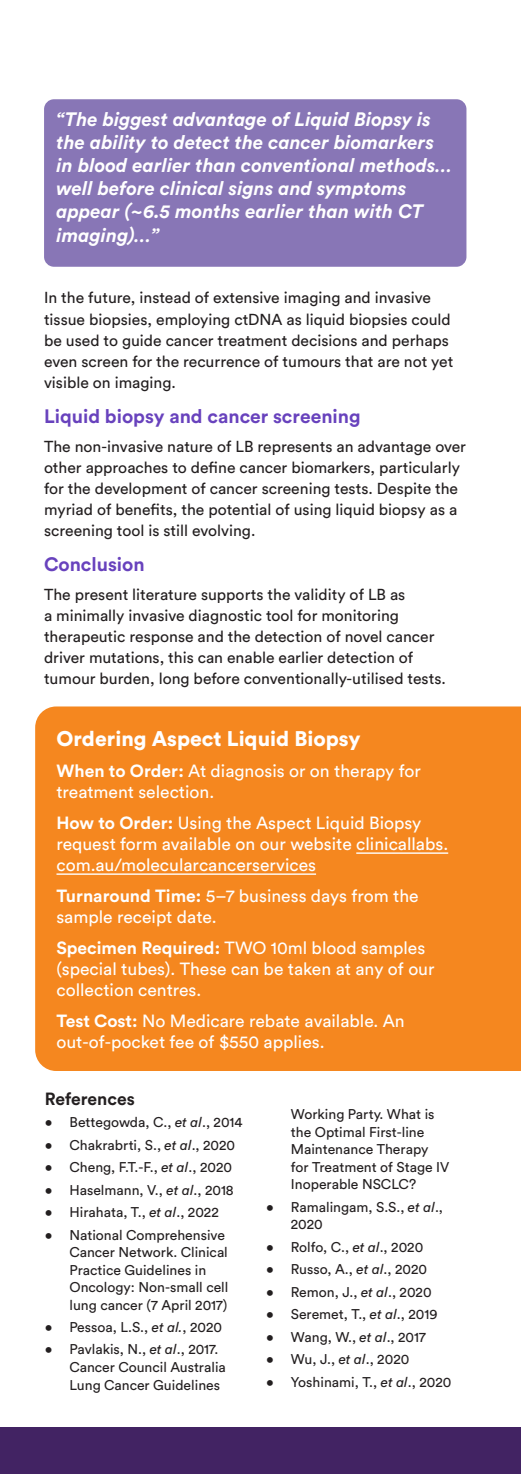
<style>
.page{position:relative;width:521px;height:1474px;background:#fff}
.page>*{position:absolute;margin:0;border:0;box-sizing:border-box;transform-origin:0 0}
.t1{font:900 21px "Circular Std";color:#fff}
.t2{font:italic 700 19.25px/23.1px "Circular Std";color:#fff}
.Head_1_purple_11pt{font:700 19.25px "Circular Std";color:#6842bd}
.t3{font:17.5px/21px "Circular Std";color:#fff}
.Head_1_purple_11pt-2{font:700 17.5px "Circular Std";color:#231f20}
.Body_-_black{font:15.75px/21px "Circular Std";color:#231f20}
.t4{font:14px/17.5px "Circular Std";color:#231f20}
.s1{font-weight:700}
.s2{font-style:italic}
</style>
<div class="page">
<div style="left:0;top:1427px;width:521px;height:46px;background:#422363"></div>
<div style="left:44px;top:99px;width:422px;height:168px;background:#8876b6;border-radius:10px"></div>
<div style="left:35px;top:706px;width:486px;height:364px;background:#f5871f"></div>
<hr style="left:356px;top:852px;width:92px;height:1px;background:#fff">
<hr style="left:56px;top:873px;width:260px;height:1px;background:#fff">
<p class="t2" style="left:56px;top:107px;width:397px">“The biggest advantage of Liquid Biopsy is the ability to detect the cancer biomarkers in blood earlier than conventional methods… well before clinical signs and symptoms appear (~6.5 months earlier than with CT imaging)…”</p>
<p class="Body_-_black" style="left:44px;top:287px;width:411px">In the future, instead of extensive imaging and invasive tissue biopsies, employing ctDNA as liquid biopsies could be used to guide cancer treatment decisions and perhaps even screen for the recurrence of tumours that are not yet visible on imaging.</p>
<p class="Head_1_purple_11pt" style="left:44px;top:404px;width:318px">Liquid biopsy and cancer screening</p>
<p class="Body_-_black" style="left:44px;top:435px;width:423px">The non-invasive nature of LB represents an advantage over other approaches to define cancer biomarkers, particularly for the development of cancer screening tests. Despite the myriad of benefits, the potential of using liquid biopsy as a screening tool is still evolving.</p>
<p class="Head_1_purple_11pt" style="left:44px;top:552px;width:102px">Conclusion</p>
<p class="Body_-_black" style="left:44px;top:583px;width:403px">The present literature supports the validity of LB as<br>a minimally invasive diagnostic tool for monitoring therapeutic response and the detection of novel cancer driver mutations, this can enable earlier detection of tumour burden, long before conventionally-utilised tests.</p>
<p class="t1" style="left:56px;top:724px;width:306px">Ordering Aspect Liquid Biopsy</p>
<p class="t3" style="left:56px;top:760px;width:366px"><span class="s1">When to Order:</span> At diagnosis or on therapy for treatment selection.</p>
<p class="t3" style="left:56px;top:811px;width:393px"><span class="s1">How to Order:</span> Using the Aspect Liquid Biopsy request form available on our website clinicallabs. com.au/molecularcancerservices</p>
<p class="t3" style="left:56px;top:884px;width:364px"><span class="s1">Turnaround Time:</span> 5–7 business days from the sample receipt date.</p>
<p class="t3" style="left:56px;top:936px;width:380px"><span class="s1">Specimen Required:</span> TWO 10ml blood samples (special tubes). These can be taken at any of our collection centres.</p>
<p class="t3" style="left:56px;top:1009px;width:350px"><span class="s1">Test Cost:</span> No Medicare rebate available. An out-of-pocket fee of $550 applies.</p>
<p class="Head_1_purple_11pt-2" style="left:45px;top:1087px;width:92px">References</p>
<p class="t4" style="left:45px;top:1113px;width:199px">• Bettegowda, C., <span class="s2">et al</span>., 2014</p>
<p class="t4" style="left:45px;top:1135px;width:192px">• Chakrabrti, S., <span class="s2">et al</span>., 2020</p>
<p class="t4" style="left:45px;top:1158px;width:189px">• Cheng, F.T.-F., <span class="s2">et al</span>., 2020</p>
<p class="t4" style="left:45px;top:1180px;width:191px">• Haselmann, V., <span class="s2">et al</span>., 2018</p>
<p class="t4" style="left:45px;top:1203px;width:176px">• Hirahata, T., <span class="s2">et al</span>., 2022</p>
<p class="t4" style="left:70px;top:1225px;width:160px;text-indent:-25px">• National Comprehensive<br>Cancer Network. Clinical<br>Practice Guidelines in<br>Oncology: Non-small cell lung cancer (7 April 2017)</p>
<p class="t4" style="left:45px;top:1318px;width:179px">• Pessoa, L.S., <span class="s2">et al.</span>, 2020</p>
<p class="t4" style="left:70px;top:1340px;width:158px;text-indent:-25px">• Pavlakis, N., <span class="s2">et al</span>., 2017.<br>Cancer Council Australia<br>Lung Cancer Guidelines</p>
<p class="t4" style="left:291px;top:1105px;width:160px">Working Party. What is the Optimal First-line<br>Maintenance Therapy for Treatment of Stage IV<br>Inoperable NSCLC?</p>
<p class="t4" style="left:291px;top:1197px;width:154px;text-indent:-25px">• Ramalingam, S.S., <span class="s2">et al</span>.,<br>2020</p>
<p class="t4" style="left:266px;top:1237px;width:159px">• Rolfo, C., <span class="s2">et al</span>., 2020</p>
<p class="t4" style="left:266px;top:1260px;width:162px">• Russo, A., <span class="s2">et al</span>., 2020</p>
<p class="t4" style="left:266px;top:1282px;width:167px">• Remon, J., <span class="s2">et al</span>., 2020</p>
<p class="t4" style="left:266px;top:1305px;width:173px">• Seremet, T., <span class="s2">et al</span>., 2019</p>
<p class="t4" style="left:266px;top:1327px;width:161px">• Wang, W., <span class="s2">et al</span>., 2017</p>
<p class="t4" style="left:266px;top:1350px;width:145px">• Wu, J., <span class="s2">et al</span>., 2020</p>
<p class="t4" style="left:266px;top:1372px;width:187px">• Yoshinami, T., <span class="s2">et al</span>., 2020</p>
</div>
